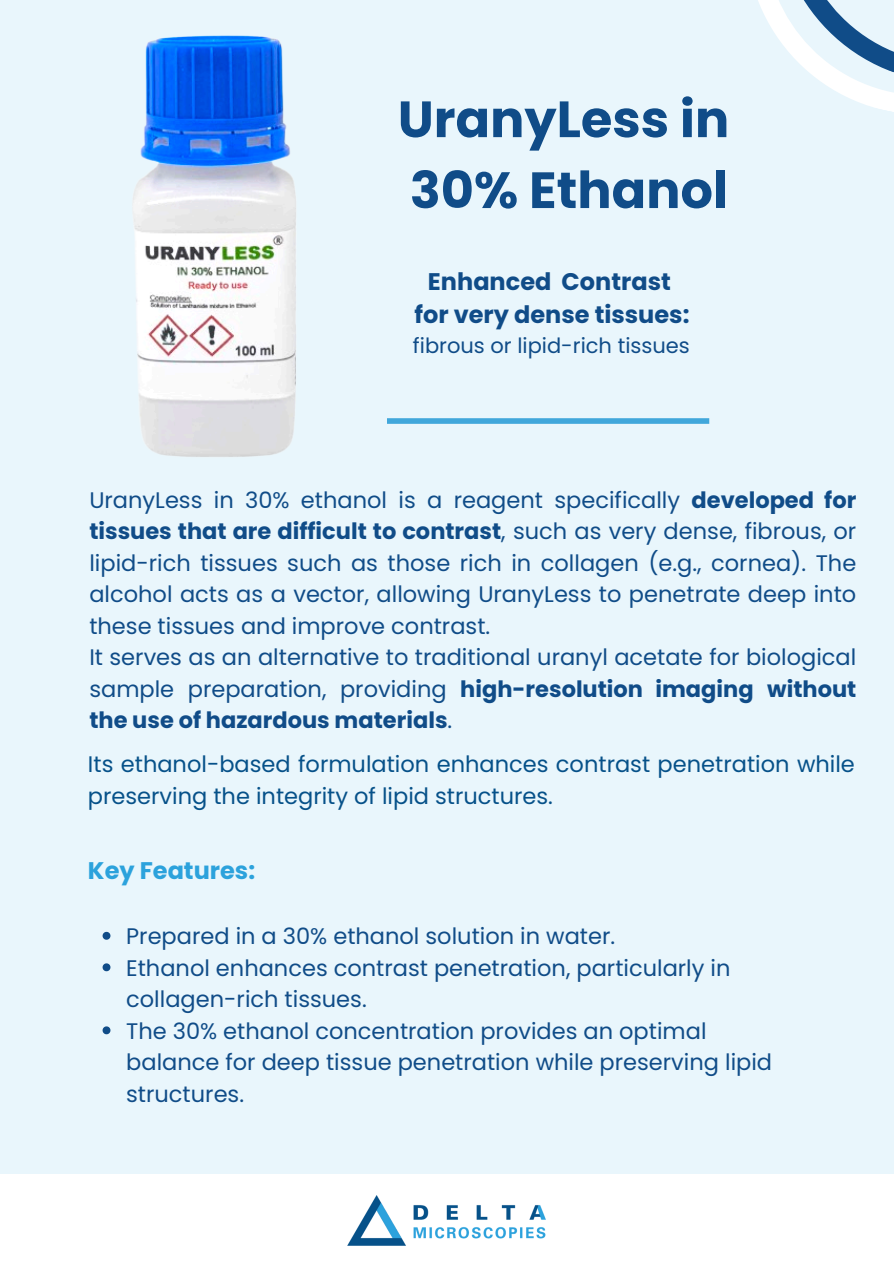
<style>
.page{position:relative;width:894px;height:1264px;background:#fff}
.page>*{position:absolute;margin:0;border:0;box-sizing:border-box;transform-origin:0 0}
.t1{font:700 50.85px/70.8px "Poppins";color:#104c88}
.t2{font:700 24px "Poppins";color:#104c88}
.t3{font:700 24px "Poppins";color:#2ca2dc}
.t4{font:22.5px/31.5px "Poppins";color:#104c88}
.t5{font:22.5px/31.5px "Poppins";color:#065189}
.t6{font:21px "Poppins";color:#104c88}
.s1{font-weight:700}
</style>
<div class="page">
<div style="left:0;top:0;width:893px;height:1263px;background:#e9f6fc"></div>
<div style="left:387px;top:418px;width:322px;height:6px;background:#41a7db"></div>
<div style="left:0;top:1174px;width:893px;height:89px;background:#fff"></div>
<img style="left:347px;top:1195px;width:198px;height:50px">
<svg style="left:758px;top:0;width:135px;height:112px"></svg>
<img style="left:133px;top:35px;width:163px;height:422px">
<svg style="left:102px;top:931px;width:8px;height:8px"></svg>
<svg style="left:102px;top:963px;width:8px;height:8px"></svg>
<svg style="left:102px;top:1026px;width:8px;height:8px"></svg>
<p class="t1" style="left:397px;top:84px;width:333px">UranyLess in<br>30% Ethanol</p>
<h1 class="t2" style="left:428px;top:265px;width:244px">Enhanced Contrast</h1>
<p class="t2" style="left:414px;top:297px;width:276px">for very dense tissues:</p>
<p class="t6" style="left:413px;top:331px;width:278px">fibrous or lipid-rich tissues</p>
<p class="t4" style="left:89px;top:484px;width:768px">UranyLess in 30% ethanol is a reagent specifically <span class="s1">developed for tissues that are difficult to contrast</span>, such as very dense, fibrous, or lipid-rich tissues such as those rich in collagen (e.g., cornea). The alcohol acts as a vector, allowing UranyLess to penetrate deep into these tissues and improve contrast.<br>It serves as an alternative to traditional uranyl acetate for biological sample preparation, providing <span class="s1">high-resolution imaging without the use of hazardous materials</span>.</p>
<h3 class="t5" style="left:88px;top:748px;width:768px">Its ethanol-based formulation enhances contrast penetration while preserving the integrity of lipid structures.</h3>
<h3 class="t3" style="left:88px;top:853px;width:169px">Key Features:</h3>
<h2 class="t4" style="left:126px;top:920px;width:490px">Prepared in a 30% ethanol solution in water.</h2>
<p class="t4" style="left:126px;top:952px;width:605px">Ethanol enhances contrast penetration, particularly in collagen-rich tissues.</p>
<p class="t4" style="left:126px;top:1015px;width:647px">The 30% ethanol concentration provides an optimal balance for deep tissue penetration while preserving lipid structures.</p>
</div>
